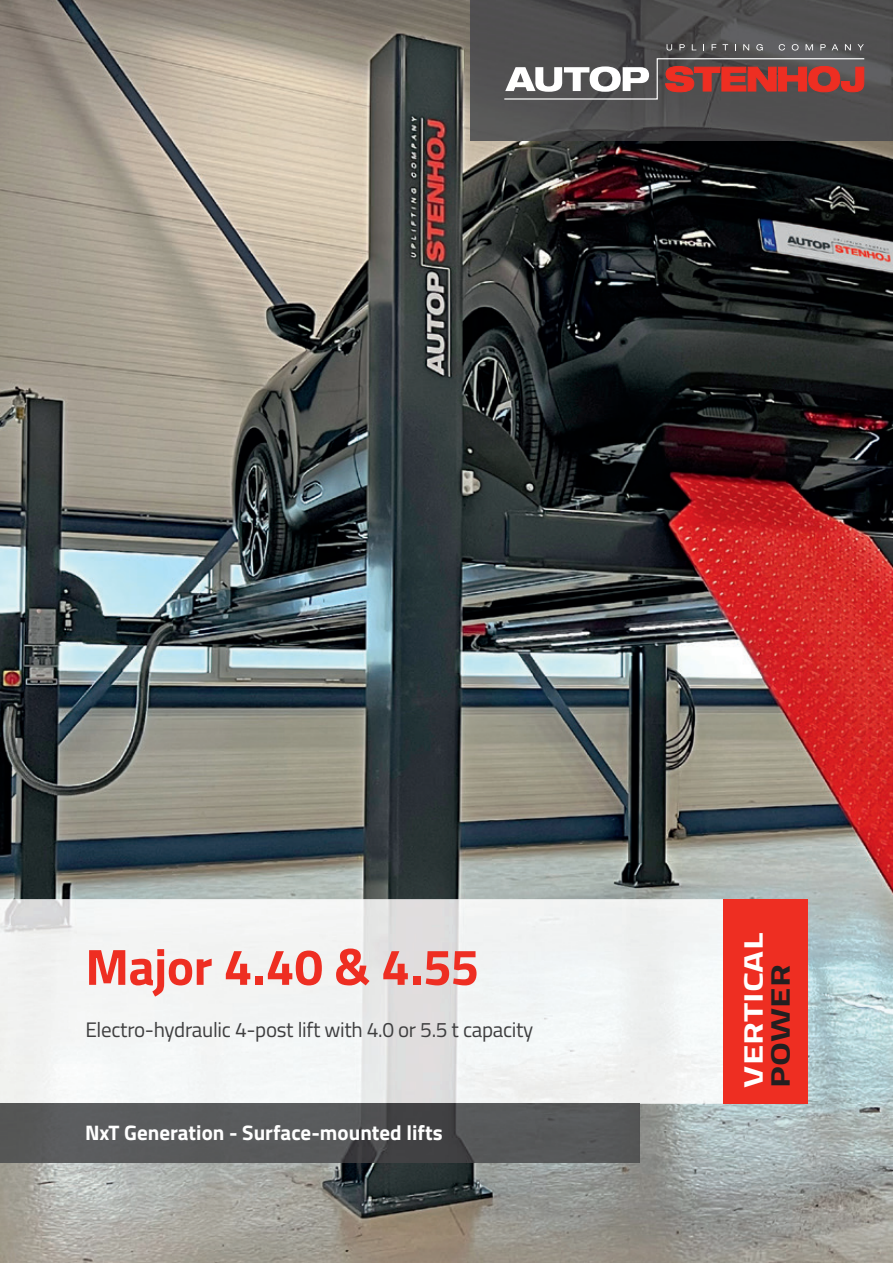
<style>
.page{position:relative;width:893px;height:1263px;background:#fff}
.page>*{position:absolute;margin:0;border:0;box-sizing:border-box;transform-origin:0 0}
.t1{font:700 51px "Titillium Web";letter-spacing:-.01em;color:#ee2e22}
.t2{font:700 27px "Titillium Web";color:#fff;scale:1.36 1}
.t3{font:700 27px "Titillium Web";color:#231f20;scale:1.36 1}
.t4{font:21px "Titillium Web";letter-spacing:-.015em;color:#3e3e3f}
.t5{font:700 21px "Titillium Web";color:#fff}
</style>
<div class="page">
<img style="left:0;top:0;width:893px;height:1263px">
<img style="left:0;top:899px;width:723px;height:204px">
<img style="left:471px;top:0;width:422px;height:140px">
<svg style="left:667px;top:44px;width:5px;height:7px"></svg>
<svg style="left:679px;top:44px;width:6px;height:6px"></svg>
<svg style="left:692px;top:44px;width:4px;height:6px"></svg>
<svg style="left:712px;top:44px;width:4px;height:6px"></svg>
<svg style="left:722px;top:44px;width:6px;height:6px"></svg>
<svg style="left:743px;top:44px;width:6px;height:6px"></svg>
<svg style="left:756px;top:44px;width:7px;height:7px"></svg>
<svg style="left:779px;top:44px;width:6px;height:7px"></svg>
<svg style="left:792px;top:44px;width:7px;height:7px"></svg>
<svg style="left:806px;top:44px;width:7px;height:6px"></svg>
<svg style="left:820px;top:44px;width:6px;height:6px"></svg>
<svg style="left:832px;top:44px;width:6px;height:6px"></svg>
<svg style="left:845px;top:44px;width:6px;height:6px"></svg>
<svg style="left:857px;top:44px;width:7px;height:6px"></svg>
<svg style="left:503px;top:58px;width:362px;height:42px"></svg>
<div style="left:723px;top:899px;width:85px;height:204px;background:#ee2e22"></div>
<img style="left:0;top:1103px;width:640px;height:59px">
<h1 class="t1" style="left:85px;top:928px;width:395px">Major 4.40 &amp; 4.55</h1>
<p class="t4" style="left:85px;top:1014px;width:449px">Electro-hydraulic 4-post lift with 4.0 or 5.5 t capacity</p>
<p class="t5" style="left:85px;top:1117px;width:359px">NxT Generation - Surface-mounted lifts</p>
<p class="t2" style="left:733px;top:1087px;width:115px;rotate:-90deg">VERTICAL</p>
<p class="t3" style="left:760px;top:1087px;width:92px;rotate:-90deg">POWER</p>
</div>
